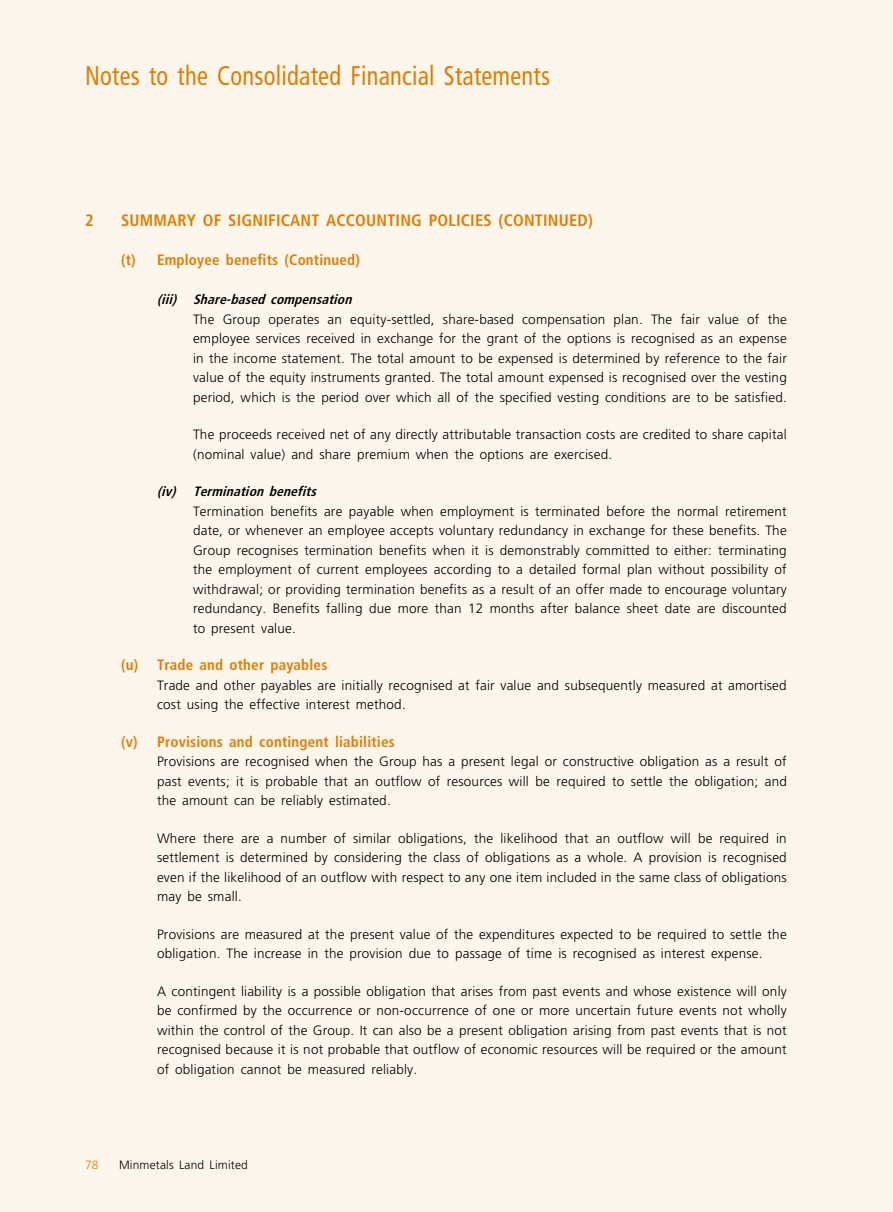
<style>
.page{position:relative;width:893px;height:1212px;background:#fdf6ed}
.page>*{position:absolute;margin:0;border:0;box-sizing:border-box;transform-origin:0 0}
.t1{font:condensed 27px "Frutiger LT Std";letter-spacing:.01em;color:#e17e00;scale:.9 1}
.t2{font:700 condensed 16.5px "Frutiger LT Std";letter-spacing:.015em;color:#e17e00}
.t3{font:700 condensed 15px "Frutiger LT Std";letter-spacing:.015em;color:#e17e00}
.t4{font:300 13.5px/19.5px "Frutiger LT Std";letter-spacing:.015em;color:#000;text-align:justify}
.t5{font:italic 700 condensed 13.5px "Frutiger LT Std";color:#000}
.t6{font:300 12px "Frutiger LT Std";letter-spacing:.015em;color:#000}
.t7{font:300 12px "Frutiger LT Std";color:#e17e00}
</style>
<div class="page">
<h1 class="t1" style="left:85px;top:60px;width:518px">Notes to the Consolidated Financial Statements</h1>
<p class="t2" style="left:85px;top:211px;width:509px">2 Summary of significant accounting policies (Continued)</p>
<p class="t3" style="left:121px;top:251px;width:240px">(t) Employee benefits (Continued)</p>
<p class="t5" style="left:157px;top:292px;width:200px">(iii)Share-based compensation</p>
<p class="t4" style="left:193px;top:310px;width:595px">The Group operates an equity-settled, share-based compensation plan. The fair value of the employee services received in exchange for the grant of the options is recognised as an expense in the income statement. The total amount to be expensed is determined by reference to the fair value of the equity instruments granted. The total amount expensed is recognised over the vesting period, which is the period over which all of the specified vesting conditions are to be satisfied.</p>
<p class="t4" style="left:193px;top:425px;width:595px">The proceeds received net of any directly attributable transaction costs are credited to share capital (nominal value) and share premium when the options are exercised.</p>
<p class="t5" style="left:157px;top:484px;width:165px">(iv)Termination benefits</p>
<p class="t4" style="left:193px;top:502px;width:595px">Termination benefits are payable when employment is terminated before the normal retirement date, or whenever an employee accepts voluntary redundancy in exchange for these benefits. The Group recognises termination benefits when it is demonstrably committed to either: terminating the employment of current employees according to a detailed formal plan without possibility of withdrawal; or providing termination benefits as a result of an offer made to encourage voluntary redundancy. Benefits falling due more than 12 months after balance sheet date are discounted to present value.</p>
<p class="t3" style="left:121px;top:656px;width:208px">(u) Trade and other payables</p>
<p class="t4" style="left:157px;top:676px;width:631px">Trade and other payables are initially recognised at fair value and subsequently measured at amortised cost using the effective interest method.</p>
<p class="t3" style="left:121px;top:733px;width:275px">(v) Provisions and contingent liabilities</p>
<p class="t4" style="left:157px;top:752px;width:631px">Provisions are recognised when the Group has a present legal or constructive obligation as a result of past events; it is probable that an outflow of resources will be required to settle the obligation; and the amount can be reliably estimated.</p>
<p class="t4" style="left:157px;top:829px;width:631px">Where there are a number of similar obligations, the likelihood that an outflow will be required in settlement is determined by considering the class of obligations as a whole. A provision is recognised even if the likelihood of an outflow with respect to any one item included in the same class of obligations may be small.</p>
<p class="t4" style="left:157px;top:925px;width:631px">Provisions are measured at the present value of the expenditures expected to be required to settle the obligation. The increase in the provision due to passage of time is recognised as interest expense.</p>
<p class="t4" style="left:157px;top:982px;width:631px">A contingent liability is a possible obligation that arises from past events and whose existence will only be confirmed by the occurrence or non-occurrence of one or more uncertain future events not wholly within the control of the Group. It can also be a present obligation arising from past events that is not recognised because it is not probable that outflow of economic resources will be required or the amount of obligation cannot be measured reliably.</p>
<p class="t7" style="left:85px;top:1158px;width:15px">78</p>
<p class="t6" style="left:119px;top:1158px;width:130px">Minmetals Land Limited</p>
</div>
